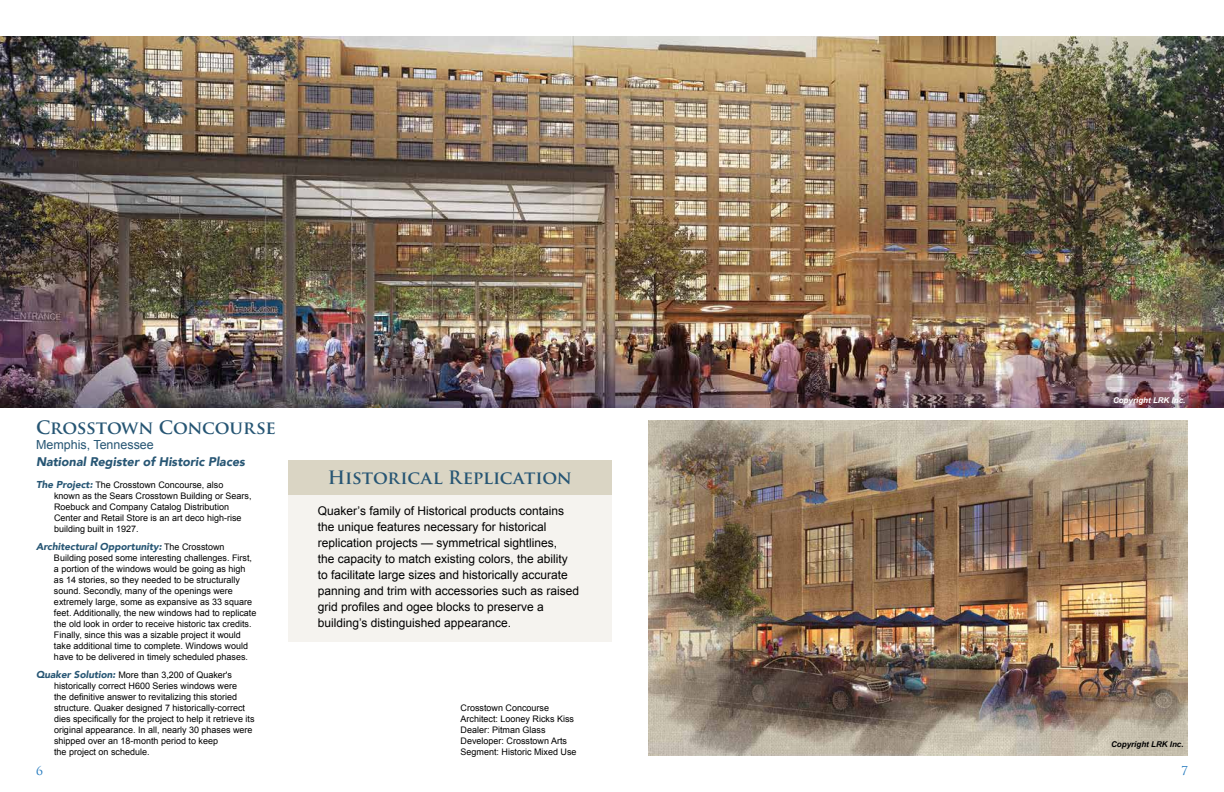
<style>
.page{position:relative;width:1224px;height:792px;background:#fff}
.page>*{position:absolute;margin:0;border:0;box-sizing:border-box;transform-origin:0 0}
.t1{font:700 18px "Trajan Pro";letter-spacing:-.015em;color:#275674}
.t2{font:italic 900 12.5px "Avenir";color:#275674}
.t3{font:12.5px "Arial";color:#275674}
.t4{font:12px/16px "Arial";color:#000}
.t5{font:12px "Trajan Pro";color:#1c75bc}
.t6{font:italic 900 10px "Avenir";color:#275674}
.t7{font:9px/11px "Arial";color:#000}
.t8{font:italic 700 8px "Arial";color:#fff}
.t9{font:italic 700 8px "Arial";color:#000}
.s1{font-family:"Avenir";font-weight:900;font-style:italic;font-size:10px;color:#275674}
.s2{font-family:"Arial";font-weight:400;font-style:normal;font-size:9px;color:#000}
</style>
<div class="page">
<img style="left:0;top:36px;width:1224px;height:372px">
<img style="left:648px;top:420px;width:540px;height:336px">
<div style="left:288px;top:489px;width:324px;height:153px;background:#f5f3ef"></div>
<div style="left:288px;top:461px;width:324px;height:34px;background:#dad5c4"></div>
<h1 class="t1" style="left:36px;top:416px;width:241px">Crosstown Concourse</h1>
<h2 class="t3" style="left:36px;top:436px;width:119px">Memphis, Tennessee</h2>
<h2 class="t2" style="left:36px;top:451px;width:211px">National Register of Historic Places</h2>
<p class="t7" style="left:54px;top:480px;width:199px;text-indent:-18px"><span class="s1">The Project:</span> The Crosstown Concourse, also known as the Sears Crosstown Building or Sears, Roebuck and Company Catalog Distribution Center and Retail Store is an art deco high-rise building built in 1927.</p>
<p class="t6" style="left:36px;top:538px;width:190px">Architectural Opportunity: <span class="s2">The Crosstown</span></p>
<p class="t7" style="left:54px;top:553px;width:204px">Building posed some interesting challenges. First, a portion of the windows would be going as high as 14 stories, so they needed to be structurally sound. Secondly, many of the openings were extremely large, some as expansive as 33 square feet. Additionally, the new windows had to replicate the old look in order to receive historic tax credits.<br>Finally, since this was a sizable project it would take additional time to complete. Windows would have to be delivered in timely scheduled phases.</p>
<p class="t7" style="left:54px;top:670px;width:202px;text-indent:-18px"><span class="s1">Quaker Solution:</span> More than 3,200 of Quaker's historically correct H600 Series windows were<br>the definitive answer to revitalizing this storied structure. Quaker designed 7 historically-correct dies specifically for the project to help it retrieve its original appearance. In all, nearly 30 phases were shipped over an 18-month period to keep<br>the project on schedule.</p>
<h1 class="t1" style="left:328px;top:467px;width:245px">Historical Replication</h1>
<p class="t4" style="left:318px;top:503px;width:263px">Quaker’s family of Historical products contains the unique features necessary for historical replication projects — symmetrical sightlines,<br>the capacity to match existing colors, the ability to facilitate large sizes and historically accurate panning and trim with accessories such as raised grid profiles and ogee blocks to preserve a building’s distinguished appearance.</p>
<p class="t7" style="left:461px;top:702px;width:118px">Crosstown Concourse<br>Architect: Looney Ricks Kiss<br>Dealer: Pitman Glass<br>Developer: Crosstown Arts<br>Segment: Historic Mixed Use</p>
<p class="t8" style="left:1113px;top:394px;width:74px">Copyright LRK Inc.</p>
<p class="t9" style="left:1111px;top:739px;width:74px">Copyright LRK Inc.</p>
<h3 class="t5" style="left:36px;top:763px;width:8px">6</h3>
<h3 class="t5" style="left:1181px;top:763px;width:8px">7</h3>
</div>
